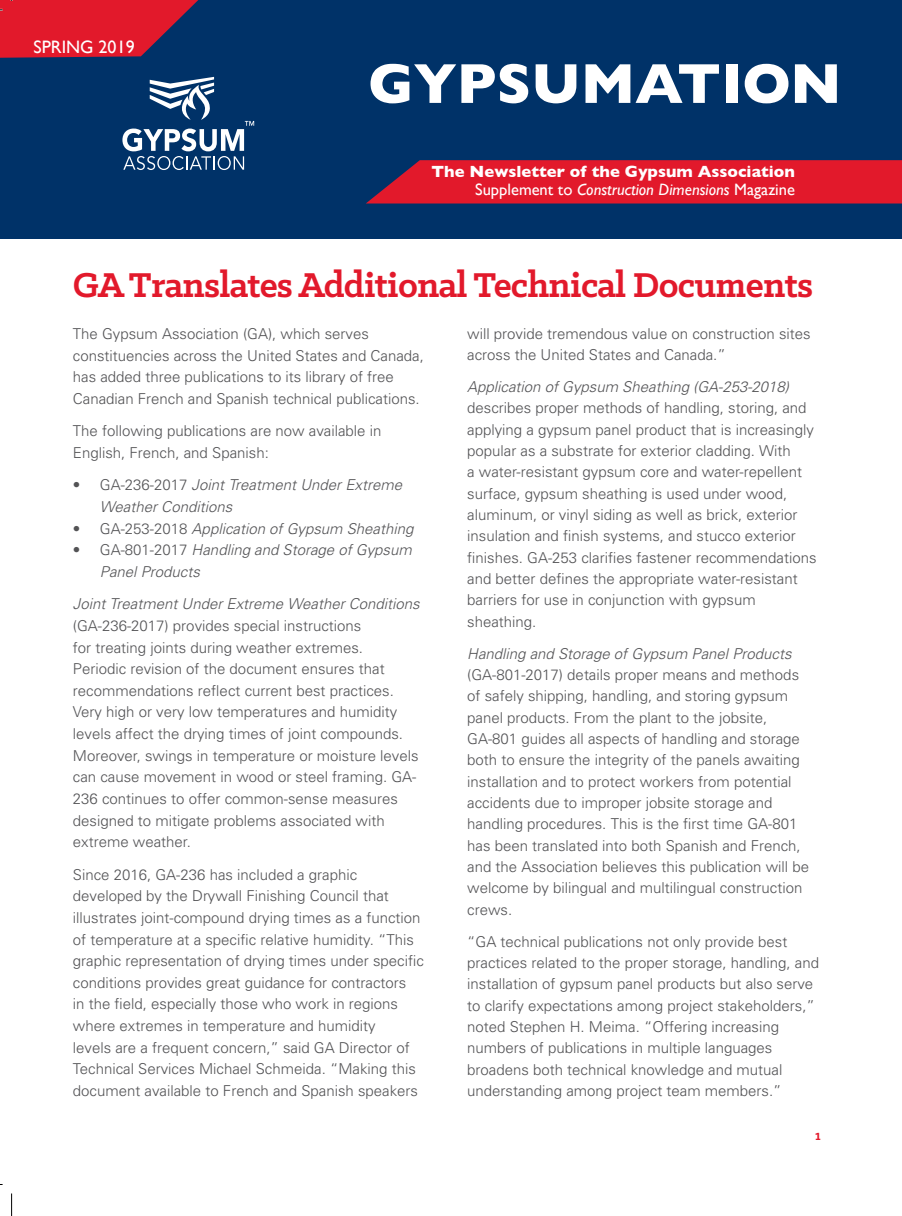
<style>
.page{position:relative;width:902px;height:1216px;background:#fff}
.page>*{position:absolute;margin:0;border:0;box-sizing:border-box;transform-origin:0 0}
.t1{font:700 57px "Gill Sans";color:#fff}
.t2{font:700 39px "Klinic Slab";letter-spacing:-.02em;color:#e2192b}
.t3{font:18px "Gill Sans";color:#fff}
.t4{font:700 16.5px/18px "Gill Sans";color:#fff;text-align:right}
.t5{font:300 15px/21.3px "Univers";color:#535355}
.t6{font:italic 300 15px/21.6px "Univers";color:#535355}
.t7{font:700 15px "Klinic Slab";color:#e2192b}
.s1{font-weight:400}
.s2{font-weight:400;font-style:italic}
.s3{font-style:normal}
</style>
<div class="page">
<div style="left:0;top:0;width:902px;height:238px;background:#003268"></div>
<svg style="left:366px;top:160px;width:536px;height:43px;background:#d51a2e"></svg>
<svg style="left:122px;top:77px;width:132px;height:93px"></svg>
<svg style="left:0;top:0;width:198px;height:58px;background:#be1c34"></svg>
<svg style="left:11px;top:1193px;width:1px;height:23px"></svg>
<p class="t3" style="left:33px;top:36px;width:103px">SPRING 2019</p>
<h1 class="t1" style="left:368px;top:38px;width:475px">GYPSUMATION</h1>
<p class="t4" style="left:431px;top:162px;width:365px">The Newsletter of the Gypsum Association<br><span class="s1">Supplement to</span> <span class="s2">Construction Dimensions</span> <span class="s1">Magazine</span></p>
<h2 class="t2" style="left:73px;top:260px;width:741px">GA Translates Additional Technical Documents</h2>
<p class="t5" style="left:73px;top:322px;width:352px">The Gypsum Association (GA), which serves constituencies across the United States and Canada, has added three publications to its library of free Canadian French and Spanish technical publications.</p>
<p class="t5" style="left:73px;top:420px;width:310px">The following publications are now available in<br>English, French, and Spanish:</p>
<p class="t6" style="left:100px;top:474px;width:304px;text-indent:-27px"><span class="s3">• GA-236-2017</span> Joint Treatment Under Extreme<br>Weather Conditions</p>
<p class="t6" style="left:73px;top:517px;width:342px"><span class="s3">• GA-253-2018</span> Application of Gypsum Sheathing</p>
<p class="t6" style="left:100px;top:539px;width:313px;text-indent:-27px"><span class="s3">• GA-801-2017</span> Handling and Storage of Gypsum<br>Panel Products</p>
<p class="t6" style="left:73px;top:593px;width:348px">Joint Treatment Under Extreme Weather Conditions</p>
<p class="t5" style="left:73px;top:614px;width:347px">(GA-236-2017) provides special instructions<br>for treating joints during weather extremes.<br>Periodic revision of the document ensures that recommendations reflect current best practices.<br>Very high or very low temperatures and humidity levels affect the drying times of joint compounds.<br>Moreover, swings in temperature or moisture levels can cause movement in wood or steel framing. GA-236 continues to offer common-sense measures designed to mitigate problems associated with extreme weather.</p>
<p class="t5" style="left:73px;top:863px;width:352px">Since 2016, GA-236 has included a graphic developed by the Drywall Finishing Council that illustrates joint-compound drying times as a function of temperature at a specific relative humidity. “This graphic representation of drying times under specific conditions provides great guidance for contractors<br>in the field, especially those who work in regions where extremes in temperature and humidity<br>levels are a frequent concern,” said GA Director of Technical Services Michael Schmeida. “Making this document available to French and Spanish speakers</p>
<p class="t5" style="left:467px;top:322px;width:345px">will provide tremendous value on construction sites across the United States and Canada.”</p>
<p class="t6" style="left:467px;top:375px;width:323px">Application of Gypsum Sheathing (GA-253-2018)</p>
<p class="t5" style="left:467px;top:397px;width:351px">describes proper methods of handling, storing, and applying a gypsum panel product that is increasingly popular as a substrate for exterior cladding. With<br>a water-resistant gypsum core and water-repellent surface, gypsum sheathing is used under wood, aluminum, or vinyl siding as well as brick, exterior insulation and finish systems, and stucco exterior finishes. GA-253 clarifies fastener recommendations and better defines the appropriate water-resistant barriers for use in conjunction with gypsum sheathing.</p>
<p class="t6" style="left:467px;top:642px;width:326px">Handling and Storage of Gypsum Panel Products</p>
<p class="t5" style="left:467px;top:664px;width:343px">(GA-801-2017) details proper means and methods of safely shipping, handling, and storing gypsum panel products. From the plant to the jobsite, GA-801 guides all aspects of handling and storage both to ensure the integrity of the panels awaiting installation and to protect workers from potential accidents due to improper jobsite storage and handling procedures. This is the first time GA-801 has been translated into both Spanish and French, and the Association believes this publication will be welcome by bilingual and multilingual construction crews.</p>
<p class="t5" style="left:467px;top:930px;width:353px">“GA technical publications not only provide best practices related to the proper storage, handling, and installation of gypsum panel products but also serve to clarify expectations among project stakeholders,” noted Stephen H. Meima. “Offering increasing numbers of publications in multiple languages broadens both technical knowledge and mutual understanding among project team members.”</p>
<p class="t7" style="left:815px;top:1125px;width:7px">1</p>
</div>
